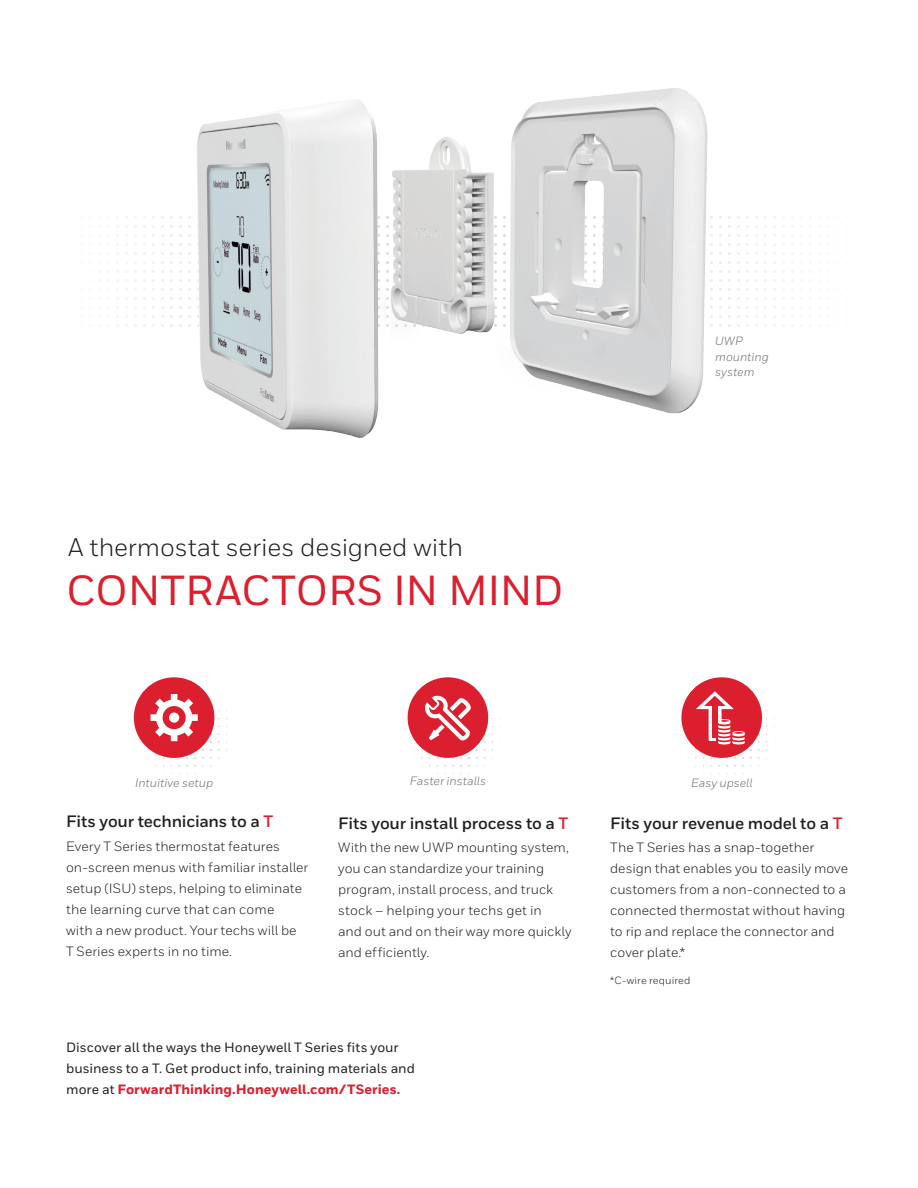
<style>
.page{position:relative;width:918px;height:1188px;background:#fff}
.page>*{position:absolute;margin:0;border:0;box-sizing:border-box;transform-origin:0 0}
.t1{font:500 42px "Honeywell Sans";letter-spacing:-.01em;color:#dc1f2e}
.t2{font:25.5px "Honeywell Sans";letter-spacing:-.005em;color:#231f20}
.t3{font:700 16.5px "Honeywell Sans";letter-spacing:-.01em;color:#231f20}
.t4{font:13.5px/21px "Honeywell Sans";color:#231f20}
.t5{font:500 13.5px/21px "Honeywell Sans";color:#231f20}
.t6{font:italic 12px/15.8px "Honeywell Sans";letter-spacing:.005em;color:#6c6d70}
.t7{font:10.5px "Honeywell Sans";letter-spacing:.015em;color:#231f20}
.s1{color:#dc1f2e}
.s2{font-weight:800;color:#dc1f2e}
</style>
<div class="page">
<img style="left:503px;top:88px;width:246px;height:326px">
<img style="left:391px;top:137px;width:106px;height:197px">
<img style="left:179px;top:100px;width:201px;height:338px">
<div style="left:408px;top:677px;width:80px;height:81px;background:#dc1f2e;border-radius:50%"></div>
<div style="left:134px;top:677px;width:80px;height:81px;background:#dc1f2e;border-radius:50%"></div>
<div style="left:681px;top:677px;width:81px;height:81px;background:#dc1f2e;border-radius:50%"></div>
<svg style="left:696px;top:691px;width:49px;height:54px"></svg>
<svg style="left:425px;top:696px;width:46px;height:44px"></svg>
<svg style="left:151px;top:694px;width:47px;height:47px"></svg>
<div style="left:169px;top:712px;width:10px;height:11px;background:#fff;border-radius:50%"></div>
<h2 class="t2" style="left:68px;top:532px;width:396px">A thermostat series designed with</h2>
<h1 class="t1" style="left:66px;top:565px;width:499px">CONTRACTORS IN MIND</h1>
<p class="t6" style="left:715px;top:333px;width:55px">UWP mounting system</p>
<p class="t6" style="left:135px;top:775px;width:80px">Intuitive setup</p>
<p class="t6" style="left:410px;top:773px;width:78px">Faster installs</p>
<p class="t6" style="left:691px;top:775px;width:63px">Easy upsell</p>
<p class="t3" style="left:66px;top:811px;width:209px">Fits your technicians to a <span class="s1">T</span></p>
<p class="t4" style="left:66px;top:835px;width:244px">Every T Series thermostat features on-screen menus with familiar installer setup (ISU) steps, helping to eliminate the learning curve that can come<br>with a new product. Your techs will be<br>T Series experts in no time.</p>
<p class="t3" style="left:338px;top:813px;width:232px">Fits your install process to a <span class="s1">T</span></p>
<p class="t4" style="left:338px;top:837px;width:235px">With the new UWP mounting system, you can standardize your training program, install process, and truck stock – helping your techs get in<br>and out and on their way more quickly and efficiently.</p>
<p class="t5" style="left:66px;top:1037px;width:350px">Discover all the ways the Honeywell T Series fits your business to a T. Get product info, training materials and more at <span class="s2">ForwardThinking.Honeywell.com/TSeries.</span></p>
<p class="t3" style="left:610px;top:813px;width:234px">Fits your revenue model to a <span class="s1">T</span></p>
<p class="t4" style="left:610px;top:837px;width:239px">The T Series has a snap-together design that enables you to easily move customers from a non-connected to a connected thermostat without having to rip and replace the connector and cover plate.*</p>
<p class="t7" style="left:610px;top:974px;width:82px">*C-wire required</p>
</div>
